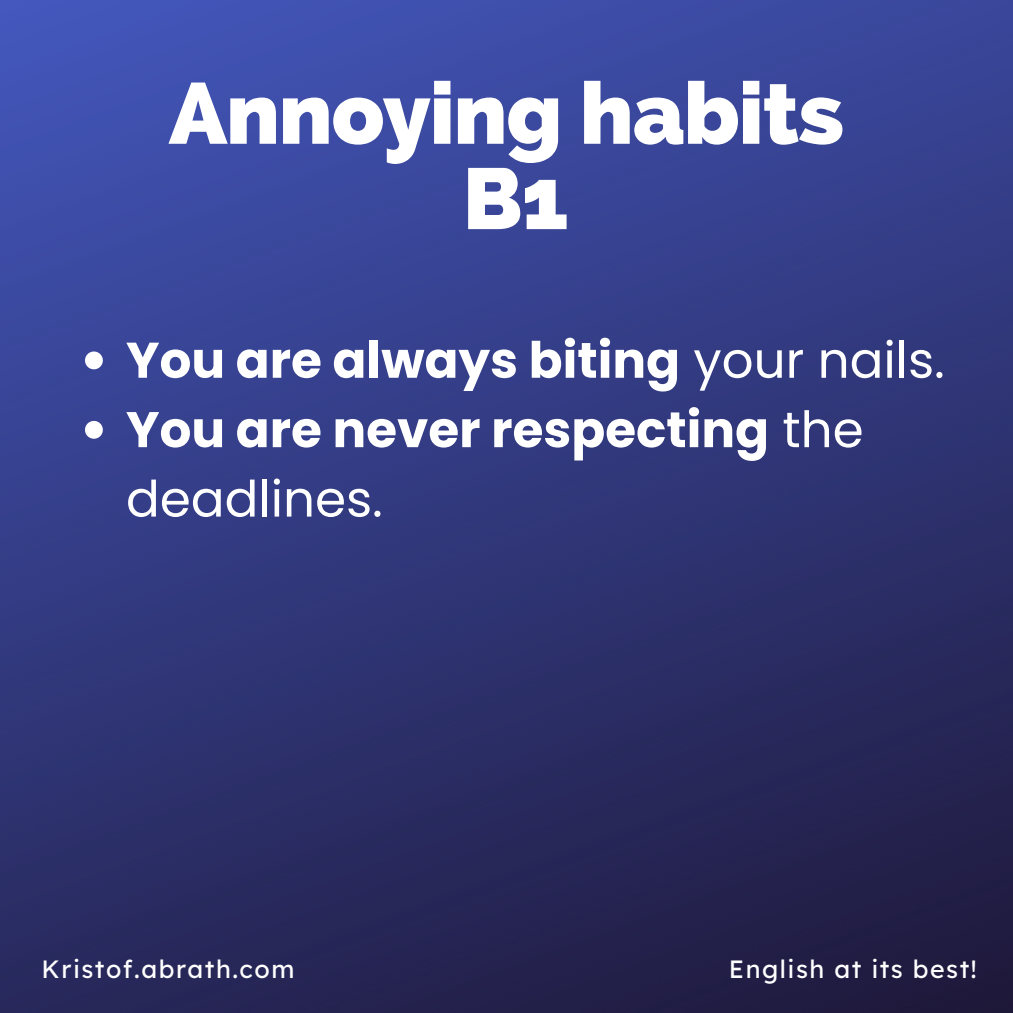
<style>
.page{position:relative;width:1013px;height:1013px;background:#fff}
.page>*{position:absolute;margin:0;border:0;box-sizing:border-box;transform-origin:0 0}
.t1{font:800 86.25px/85.2px "Raleway";letter-spacing:-.01em;color:#fff;text-align:center}
.t2{font:700 50px/69.4px "Poppins";color:#fff}
.t3{font:25px "Lexend Deca";letter-spacing:.06em;color:#fff}
.s1{font-weight:400}
</style>
<div class="page">
<img style="left:0;top:0;width:1012px;height:1012px">
<svg style="left:85px;top:351px;width:18px;height:18px"></svg>
<svg style="left:85px;top:421px;width:18px;height:18px"></svg>
<h1 class="t1" style="left:169px;top:71px;width:676px">Annoying habits<br>B1</h1>
<p class="t2" style="left:126px;top:325px;width:820px">You are always biting <span class="s1">your nails.<br></span>You are never respecting <span class="s1">the deadlines.</span></p>
<p class="t3" style="left:42px;top:953px;width:254px">Kristof.abrath.com</p>
<p class="t3" style="left:729px;top:953px;width:249px">English at its best!</p>
</div>
